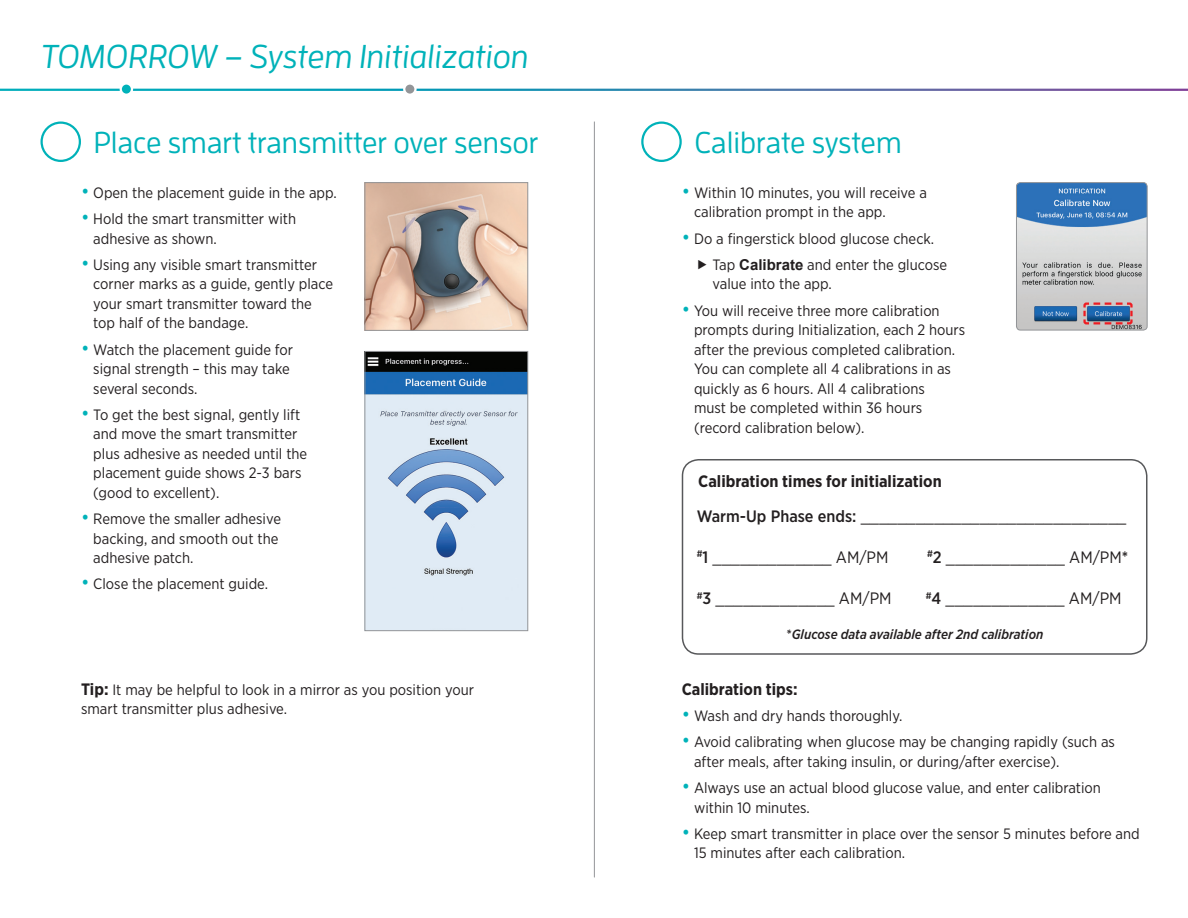
<style>
.page{position:relative;width:1188px;height:918px;background:#fff}
.page>*{position:absolute;margin:0;border:0;box-sizing:border-box;transform-origin:0 0}
.Titles_1{font:italic 500 33px "Enzo Pro";color:#00b2b9}
.Step_Header{font:500 30px "Enzo Pro";color:#00b2b9}
.Body_copy{font:16.5px "Gotham Narrow";color:#231f20}
.Body_copy-2{font:700 16.5px "Gotham Narrow";color:#231f20}
.Titles_1-2{font:15px/19.5px "Gotham Narrow";color:#231f20}
.Body_copy-3{font:15px/19.5px "Gotham Narrow";color:#231f20}
.Titles_1-3{font:italic 500 13.5px "Gotham Narrow";color:#231f20}
.s1{font-size:19.5px;color:#00b2b9}
.s2{font-weight:700;font-size:16.5px}
.s3{font-family:"Arial";font-weight:700}
.s4{font-weight:500}
</style>
<div class="page">
<img style="left:366px;top:353px;width:160px;height:276px">
<div style="left:364px;top:351px;width:164px;height:280px;border:1px solid #939598"></div>
<img style="left:366px;top:184px;width:160px;height:145px">
<div style="left:364px;top:182px;width:164px;height:149px;border:1px solid #939598"></div>
<img style="left:1016px;top:184px;width:131px;height:146px">
<div style="left:1016px;top:182px;width:132px;height:148px;border:1px solid #939598;border-radius:4px"></div>
<svg style="left:1082px;top:301px;width:52px;height:25px"></svg>
<div style="left:682px;top:459px;width:466px;height:196px;border:2px solid #57585a;border-radius:16px"></div>
<div style="left:121px;top:83px;width:11px;height:12px;background:#00b2b9;border-radius:50%"></div>
<div style="left:120px;top:82px;width:13px;height:14px;border:2px solid #fff;border-radius:50%"></div>
<svg style="left:404px;top:83px;width:11px;height:12px"></svg>
<div style="left:403px;top:82px;width:14px;height:14px;border:2px solid #fff;border-radius:50%"></div>
<div style="left:641px;top:122px;width:41px;height:40px;border:2px solid #00b2b9;border-radius:50%"></div>
<div style="left:40px;top:122px;width:41px;height:40px;border:2px solid #00b2b9;border-radius:50%"></div>
<hr style="left:594px;top:122px;width:1px;height:755px;background:#939598">
<p class="Titles_1" style="left:41px;top:36px;width:490px">TOMORROW – System Initialization</p>
<p class="Step_Header" style="left:94px;top:125px;width:446px">Place smart transmitter over sensor</p>
<p class="Step_Header" style="left:694px;top:125px;width:209px">Calibrate system</p>
<p class="Body_copy-3" style="left:81px;top:183px;width:257px"><span class="s1">•</span> Open the placement guide in the app.</p>
<p class="Body_copy-3" style="left:93px;top:209px;width:204px;text-indent:-12px"><span class="s1">•</span> Hold the smart transmitter with adhesive as shown.</p>
<p class="Body_copy-3" style="left:93px;top:255px;width:241px;text-indent:-12px"><span class="s1">•</span> Using any visible smart transmitter corner marks as a guide, gently place your smart transmitter toward the top half of the bandage.</p>
<p class="Body_copy-3" style="left:93px;top:339px;width:201px;text-indent:-12px"><span class="s1">•</span> Watch the placement guide for signal strength – this may take several seconds.</p>
<p class="Body_copy-3" style="left:93px;top:405px;width:215px;text-indent:-12px"><span class="s1">•</span> To get the best signal, gently lift and move the smart transmitter plus adhesive as needed until the placement guide shows 2-3 bars (good to excellent).</p>
<p class="Body_copy-3" style="left:93px;top:509px;width:189px;text-indent:-12px"><span class="s1">•</span> Remove the smaller adhesive backing, and smooth out the adhesive patch.</p>
<p class="Body_copy-3" style="left:81px;top:574px;width:189px"><span class="s1">•</span> Close the placement guide.</p>
<p class="Body_copy-3" style="left:81px;top:680px;width:395px"><span class="s2">Tip:</span> It may be helpful to look in a mirror as you position your smart transmitter plus adhesive.</p>
<p class="Titles_1-2" style="left:694px;top:183px;width:234px;text-indent:-12px"><span class="s1">•</span> Within 10 minutes, you will receive a calibration prompt in the app.</p>
<p class="Titles_1-2" style="left:682px;top:228px;width:254px"><span class="s1">•</span> Do a fingerstick blood glucose check.</p>
<p class="Titles_1-2" style="left:713px;top:255px;width:236px">Tap <span class="s3">Calibrate</span> and enter the glucose value into the app.</p>
<p class="Titles_1-2" style="left:694px;top:300px;width:273px;text-indent:-12px"><span class="s1">•</span> You will receive three more calibration prompts during Initialization, each 2 hours after the previous completed calibration.<br>You can complete all 4 calibrations in as quickly as 6 hours. All 4 calibrations<br>must be completed within 36 hours (record calibration below).</p>
<p class="Body_copy-2" style="left:698px;top:471px;width:245px">Calibration times for initialization</p>
<p class="Body_copy" style="left:697px;top:506px;width:431px"><span class="s4">Warm-Up Phase ends:</span> _____________________________</p>
<p class="Body_copy" style="left:697px;top:547px;width:193px"><sup>#</sup><span class="s4">1</span> _____________ AM/PM</p>
<p class="Body_copy" style="left:927px;top:547px;width:203px"><sup>#</sup><span class="s4">2</span> _____________ AM/PM<span class="s4">*</span></p>
<p class="Body_copy" style="left:697px;top:588px;width:196px"><sup>#</sup><span class="s4">3</span> _____________ AM/PM</p>
<p class="Body_copy" style="left:926px;top:588px;width:197px"><sup>#</sup><span class="s4">4</span> _____________ AM/PM</p>
<p class="Titles_1-3" style="left:786px;top:625px;width:259px">*Glucose data available after 2nd calibration</p>
<p class="Body_copy-2" style="left:682px;top:679px;width:117px">Calibration tips:</p>
<p class="Titles_1-2" style="left:682px;top:706px;width:222px"><span class="s1">•</span> Wash and dry hands thoroughly.</p>
<p class="Titles_1-2" style="left:694px;top:732px;width:423px;text-indent:-12px"><span class="s1">•</span> Avoid calibrating when glucose may be changing rapidly (such as after meals, after taking insulin, or during/after exercise).</p>
<p class="Titles_1-2" style="left:694px;top:778px;width:408px;text-indent:-12px"><span class="s1">•</span> Always use an actual blood glucose value, and enter calibration within 10 minutes.</p>
<p class="Titles_1-2" style="left:694px;top:824px;width:447px;text-indent:-12px"><span class="s1">•</span> Keep smart transmitter in place over the sensor 5 minutes before and<br>15 minutes after each calibration.</p>
</div>
